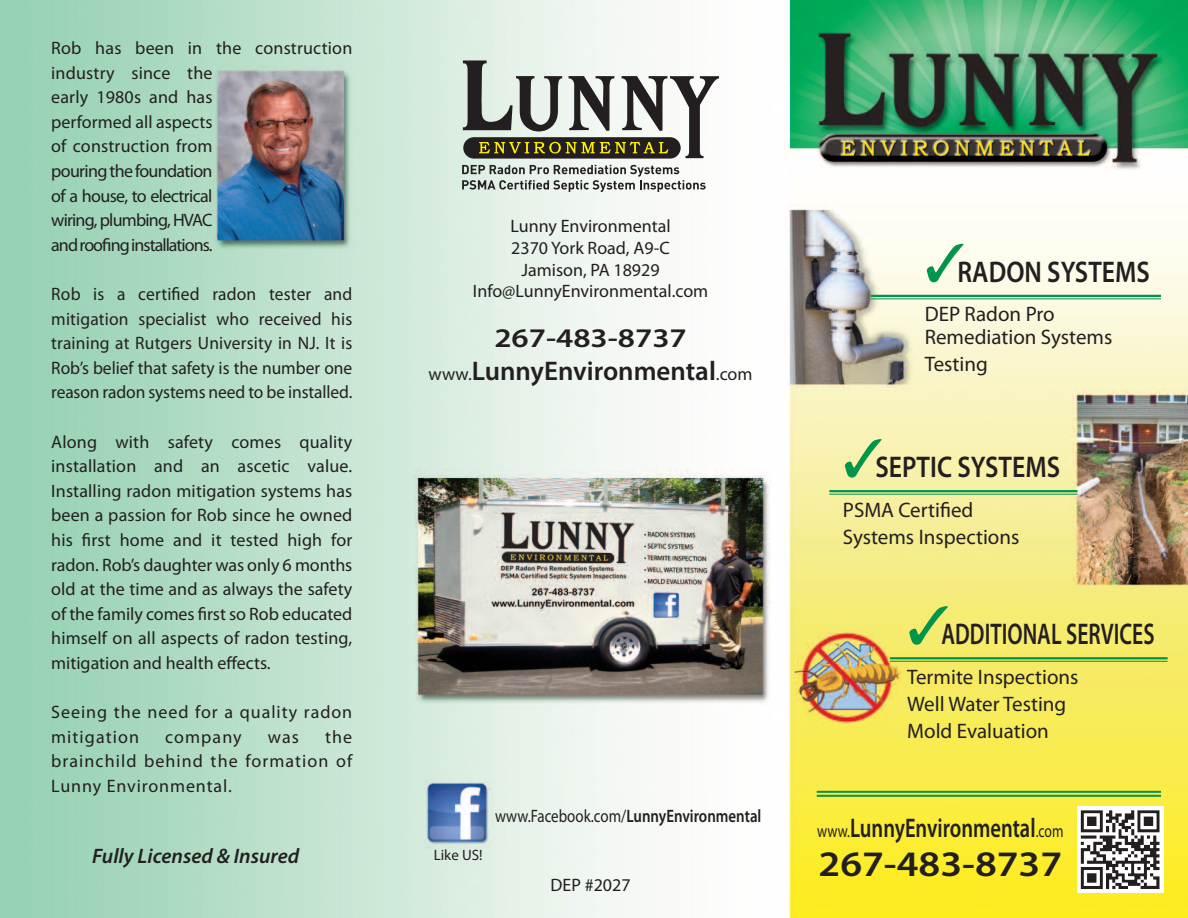
<style>
.page{position:relative;width:1188px;height:918px;background:#fff}
.page>*{position:absolute;margin:0;border:0;box-sizing:border-box;transform-origin:0 0}
.t1{font:600 36px "Myriad Pro";color:#231f20;scale:1.13 1}
.t2{font:600 30px "Myriad Pro";color:#231f20;scale:.86 1}
.t3{font:600 30px "Myriad Pro";color:#231f20;scale:.72 1}
.t4{font:600 27px/32.4px "Myriad Pro";color:#231f20;text-align:center;scale:1.19 1}
.t5{font:600 27px "Myriad Pro";color:#231f20;scale:.76 1}
.t6{font:21px/27px "Myriad Pro";color:#231f20}
.t7{font:italic 600 21px "Myriad Pro";color:#231f20}
.t8{font:18px/24.6px "Myriad Pro";color:#231f20;text-align:justify}
.t9{font:18px/24.6px "Myriad Pro";letter-spacing:.055em;color:#231f20}
.t10{font:600 18px "Myriad Pro";color:#231f20;scale:.83 1}
.t11{font:18px "Myriad Pro";letter-spacing:.06em;color:#231f20}
.t12{font:15px "Myriad Pro";color:#231f20}
.s1{font-weight:400;font-size:18px}
.s2{font-weight:400}
.s3{color:#00954b}
</style>
<div class="page">
<img style="left:0;top:0;width:1188px;height:918px">
<div style="left:463px;top:137px;width:218px;height:22px;background:#797a77;border-radius:11px"></div>
<svg style="left:463px;top:60px;width:256px;height:98px"></svg>
<svg style="left:462px;top:165px;width:244px;height:27px"></svg>
<div style="left:1077px;top:806px;width:86px;height:87px;background:#fff"></div>
<svg style="left:1081px;top:810px;width:79px;height:79px"></svg>
<div style="left:1144px;top:817px;width:9px;height:9px;background:#231f20"></div>
<div style="left:1087px;top:873px;width:9px;height:10px;background:#231f20"></div>
<div style="left:1087px;top:817px;width:9px;height:9px;background:#231f20"></div>
<hr style="left:871px;top:295px;width:290px;height:2px;background:#00954b">
<hr style="left:871px;top:299px;width:290px;height:1px;background:#00954b">
<hr style="left:890px;top:657px;width:278px;height:2px;background:#00954b">
<hr style="left:890px;top:661px;width:278px;height:1px;background:#00954b">
<hr style="left:829px;top:490px;width:249px;height:2px;background:#00954b">
<hr style="left:829px;top:494px;width:249px;height:1px;background:#00954b">
<hr style="left:817px;top:791px;width:344px;height:2px;background:#00954b">
<hr style="left:817px;top:795px;width:344px;height:2px;background:#00954b">
<p class="t8" style="left:51px;top:37px;width:303px;text-align:left">Rob has been in the construction industry since the<br>early 1980s and has<br>performed all aspects<br>of construction from pouringthefoundation<br>of a house, to electrical<br>wiring, plumbing, HVAC androofinginstallations.</p>
<p class="t8" style="left:51px;top:283px;width:303px">Rob is a certified radon tester and mitigation specialist who received his training at Rutgers University in NJ. It is Rob’s belief that safety is the number one reason radon systems need to be installed.</p>
<p class="t8" style="left:51px;top:431px;width:303px">Along with safety comes quality installation and an ascetic value.<br>Installing radon mitigation systems has been a passion for Rob since he owned his first home and it tested high for radon. Rob’s daughter was only 6 months old at the time and as always the safety of the family comes first so Rob educated himself on all aspects of radon testing, mitigation and health effects.</p>
<p class="t9" style="left:51px;top:701px;width:303px">Seeing the need for a quality radon mitigation</p>
<p class="t8" style="left:51px;top:726px;width:303px;text-indent:274px">the brainchild behind the formation of Lunny Environmental.</p>
<p class="t11" style="left:165px;top:730px;width:78px">company</p>
<p class="t8" style="left:268px;top:726px;width:33px">was</p>
<p class="t7" style="left:92px;top:848px;width:209px">Fully Licensed &amp; Insured</p>
<p class="t8" style="left:473px;top:217px;width:237px;line-height:21.6px;text-align:center">Lunny Environmental<br>2370 York Road, A9-C<br>Jamison, PA 18929<br>Info@LunnyEnvironmental.com</p>
<h3 class="t4" style="left:429px;top:324px;width:274px">267-483-8737 <span class="s1">www.</span>LunnyEnvironmental<span class="s1">.com</span></h3>
<p class="t12" style="left:434px;top:850px;width:50px">Like US!</p>
<p class="t10" style="left:495px;top:809px;width:323px"><span class="s2">www.Facebook.com/</span>LunnyEnvironmental</p>
<p class="t8" style="left:551px;top:874px;width:82px">DEP #2027</p>
<h2 class="t2" style="left:925px;top:260px;width:263px"><span class="s3">✓</span>RADON SYSTEMS</h2>
<p class="t6" style="left:925px;top:305px;width:189px;line-height:22.5px">DEP Radon Pro<br>Remediation Systems</p>
<p class="t6" style="left:925px;top:352px;width:65px">Testing</p>
<h2 class="t2" style="left:843px;top:456px;width:254px"><span class="s3">✓</span>SEPTIC SYSTEMS</h2>
<p class="t6" style="left:843px;top:498px;width:178px">PSMA Certified<br>Systems Inspections</p>
<h2 class="t3" style="left:907px;top:623px;width:345px"><span class="s3">✓</span>ADDITIONAL SERVICES</h2>
<p class="t6" style="left:907px;top:665px;width:173px">Termite Inspections<br>Well Water Testing<br>Mold Evaluation</p>
<h3 class="t5" style="left:817px;top:818px;width:325px"><span class="s1">www.</span>LunnyEnvironmental<span class="s1">.com</span></h3>
<h1 class="t1" style="left:819px;top:851px;width:217px">267-483-8737</h1>
</div>
